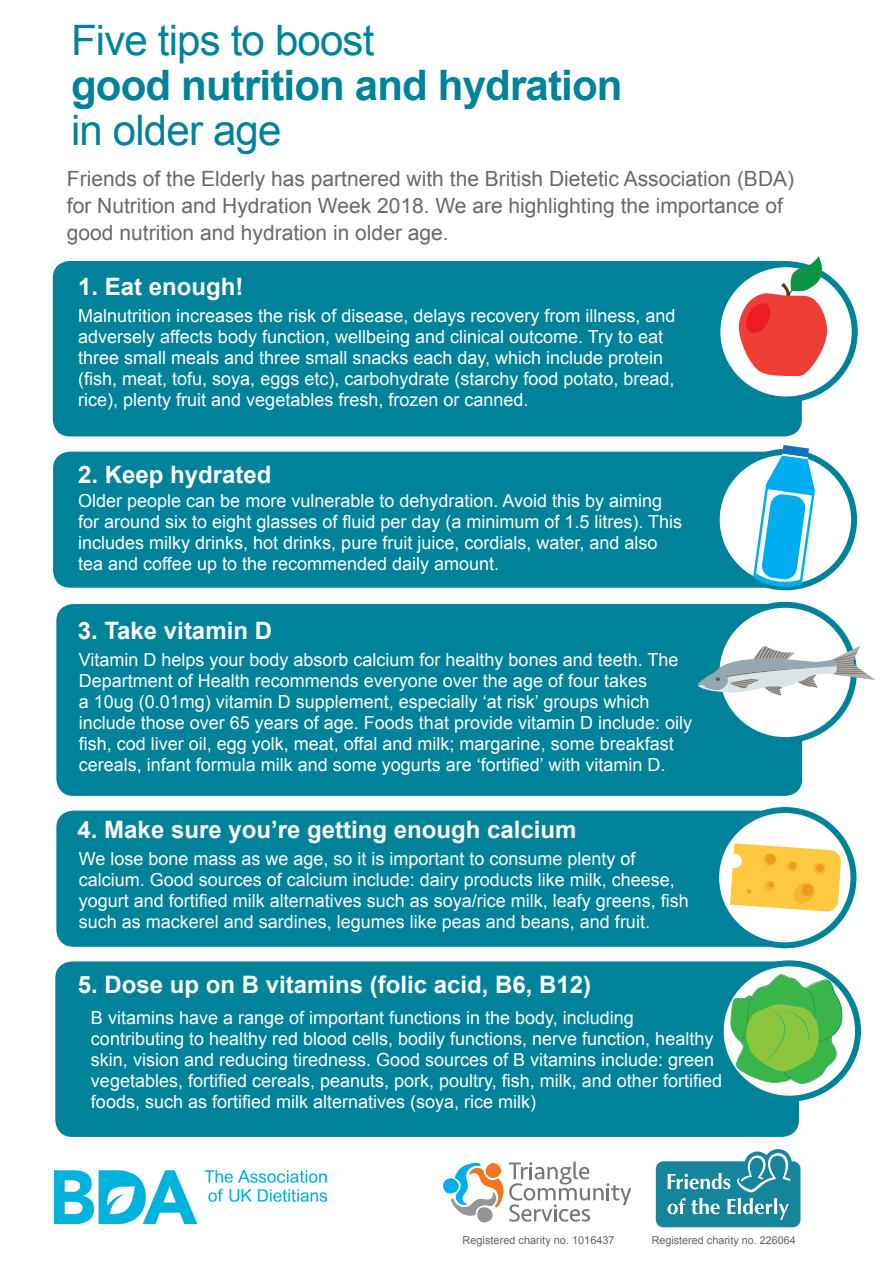
<style>
.page{position:relative;width:893px;height:1263px;background:#fff}
.page>*{position:absolute;margin:0;border:0;box-sizing:border-box;transform-origin:0 0}
.t1{font:42px/45px "Arial";letter-spacing:-.02em;color:#00829b}
.t2{font:700 24px "Arial";color:#fff}
.t3{font:21px/25.5px "Arial";color:#57585a}
.t4{font:21px "Arial";color:#696969}
.t5{font:18px/21px "Arial";color:#fff}
.t6{font:10.95px "Arial";color:#636366}
.t7{font:10.8px "Arial";color:#636366}
.s1{font-weight:700}
</style>
<div class="page">
<div style="left:56px;top:811px;width:743px;height:136px;background:#00829b;border-radius:17px"></div>
<div style="left:716px;top:810px;width:137px;height:135px;background:#fff;border-radius:50%"></div>
<div style="left:713px;top:807px;width:143px;height:141px;border:6px solid #00829b;border-radius:50%"></div>
<svg style="left:730px;top:843px;width:111px;height:69px;background:#fdcf5d"></svg>
<div style="left:763px;top:853px;width:13px;height:13px;background:#f5b52c;border-radius:50%"></div>
<div style="left:765px;top:853px;width:11px;height:11px;background:#ec9c24;border-radius:50%"></div>
<div style="left:787px;top:861px;width:10px;height:11px;background:#f5b52c;border-radius:50%"></div>
<div style="left:789px;top:862px;width:7px;height:7px;background:#ec9c24;border-radius:50%"></div>
<div style="left:813px;top:862px;width:12px;height:13px;background:#f5b52c;border-radius:50%"></div>
<div style="left:816px;top:864px;width:8px;height:8px;background:#ec9c24;border-radius:50%"></div>
<div style="left:56px;top:604px;width:746px;height:192px;background:#00829b;border-radius:17px"></div>
<div style="left:55px;top:961px;width:744px;height:176px;background:#00829b;border-radius:17px"></div>
<div style="left:716px;top:605px;width:138px;height:135px;background:#fff;border-radius:50%"></div>
<div style="left:713px;top:602px;width:144px;height:141px;border:6px solid #00829b;border-radius:50%"></div>
<svg style="left:698px;top:645px;width:177px;height:51px"></svg>
<div style="left:53px;top:452px;width:748px;height:136px;background:#00829b;border-radius:17px"></div>
<div style="left:717px;top:452px;width:137px;height:135px;background:#fff;border-radius:50%"></div>
<div style="left:714px;top:449px;width:143px;height:141px;border:6px solid #00829b;border-radius:50%"></div>
<svg style="left:753px;top:445px;width:62px;height:142px"></svg>
<svg style="left:721px;top:963px;width:137px;height:136px"></svg>
<div style="left:718px;top:960px;width:143px;height:142px;border:6px solid #00829b;border-radius:50%"></div>
<svg style="left:730px;top:974px;width:114px;height:110px;background:#70c36d"></svg>
<div style="left:53px;top:261px;width:749px;height:175px;background:#00829b;border-radius:17px"></div>
<svg style="left:717px;top:264px;width:138px;height:135px"></svg>
<div style="left:714px;top:261px;width:144px;height:141px;border:6px solid #00829b;border-radius:50%"></div>
<svg style="left:738px;top:257px;width:90px;height:120px"></svg>
<svg style="left:442px;top:1161px;width:189px;height:62px"></svg>
<svg style="left:655px;top:1149px;width:146px;height:79px"></svg>
<img style="left:55px;top:1170px;width:272px;height:53px">
<p class="t1" style="left:71px;top:18px;width:553px">Five tips to boost<br><span class="s1">good nutrition and hydration </span>in older age</p>
<p class="t3" style="left:71px;top:165px;width:729px">Friends of the Elderly has partnered with the British Dietetic Association (BDA) for Nutrition and Hydration Week 2017. We are highlighting the importance of good nutrition and hydration in older age.</p>
<p class="t4" style="left:67px;top:165px;width:729px">Friends of the Elderly has partnered with the British Dietetic Association (BDA)</p>
<p class="t4" style="left:67px;top:192px;width:717px">for Nutrition and Hydration Week 2018. We are highlighting the importance of</p>
<p class="t4" style="left:67px;top:219px;width:383px">good nutrition and hydration in older age.</p>
<p class="t2" style="left:78px;top:271px;width:167px">1. Eat enough!</p>
<p class="t5" style="left:78px;top:305px;width:599px">Malnutrition increases the risk of disease, delays recovery from illness, and adversely affects body function, wellbeing and clinical outcome. Try to eat three small meals and three small snacks each day, which include protein (fish, meat, tofu, soya, eggs etc), carbohydrate (starchy food potato, bread, rice), plenty fruit and vegetables fresh, frozen or canned.</p>
<p class="t2" style="left:78px;top:458px;width:195px">2. Keep hydrated</p>
<p class="t5" style="left:78px;top:490px;width:605px">Older people can be more vulnerable to dehydration. Avoid this by aiming for around six to eight glasses of fluid per day (a minimum of 1.5 litres). This includes milky drinks, hot drinks, pure fruit juice, cordials, water, and also tea and coffee up to the recommended daily amount.</p>
<p class="t2" style="left:78px;top:615px;width:196px">3. Take vitamin D</p>
<p class="t5" style="left:79px;top:650px;width:615px">Vitamin D helps your body absorb calcium for healthy bones and teeth. The Department of Health recommends everyone over the age of four takes<br>a 10ug (0.01mg) vitamin D supplement, especially ‘at risk’ groups which include those over 65 years of age. Foods that provide vitamin D include: oily fish, cod liver oil, egg yolk, meat, offal and milk; margarine, some breakfast cereals, infant formula milk and some yogurts are ‘fortified’ with vitamin D.</p>
<p class="t2" style="left:78px;top:814px;width:500px">4. Make sure you’re getting enough calcium</p>
<p class="t5" style="left:79px;top:849px;width:612px">We lose bone mass as we age, so it is important to consume plenty of calcium. Good sources of calcium include: dairy products like milk, cheese, yogurt and fortified milk alternatives such as soya/rice milk, leafy greens, fish such as mackerel and sardines, legumes like peas and beans, and fruit.</p>
<p class="t2" style="left:78px;top:969px;width:515px">5. Dose up on B vitamins (folic acid, B6, B12)</p>
<p class="t5" style="left:91px;top:1007px;width:632px">B vitamins have a range of important functions in the body, including contributing to healthy red blood cells, bodily functions, nerve function, healthy skin, vision and reducing tiredness. Good sources of B vitamins include: green vegetables, fortified cereals, peanuts, pork, poultry, fish, milk, and other fortified foods, such as fortified milk alternatives (soya, rice milk)</p>
<p class="t6" style="left:463px;top:1233px;width:154px">Registered charity no. 1016437</p>
<p class="t7" style="left:652px;top:1233px;width:146px">Registered charity no. 226064</p>
</div>
